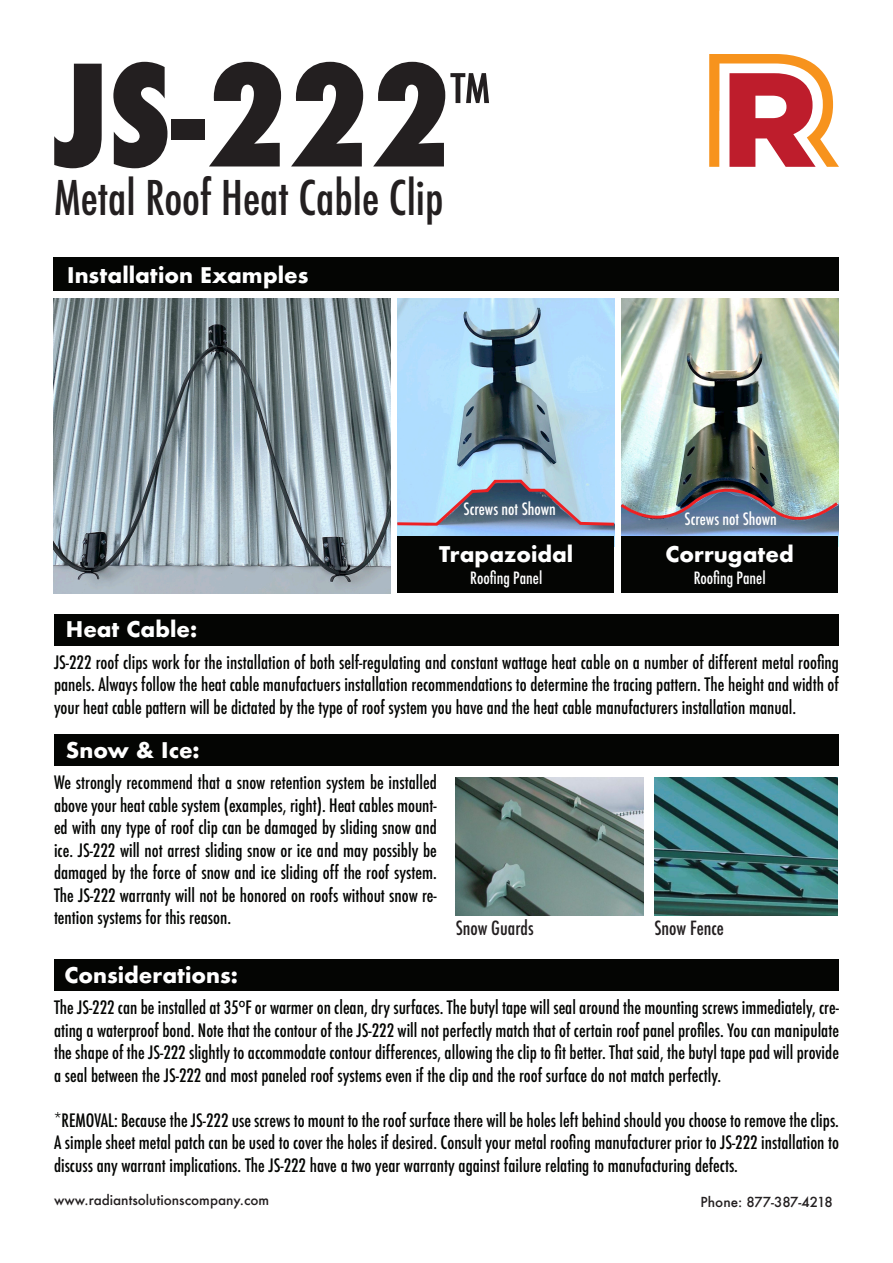
<style>
.page{position:relative;width:893px;height:1263px;background:#fff}
.page>*{position:absolute;margin:0;border:0;box-sizing:border-box;transform-origin:0 0}
.t1{font:800 condensed 136.35px "Futura";color:#231f20}
.t2{font:500 condensed 46.5px "Futura";color:#231f20}
.t3{font:700 21px "Futura";color:#fff}
.t4{font:500 condensed 19.05px "Futura";color:#231f20}
.t5{font:500 condensed 18px/22.5px "Futura";color:#040503;text-align:justify}
.t6{font:500 condensed 16.5px "Futura";color:#fff}
.t7{font:500 13.5px "Futura";color:#231f20}
.s1{font-family:"Arial";font-weight:400;font-stretch:normal}
</style>
<div class="page">
<div style="left:54px;top:959px;width:785px;height:31px;background:#040503"></div>
<div style="left:54px;top:614px;width:785px;height:31px;background:#040503"></div>
<div style="left:54px;top:735px;width:785px;height:31px;background:#040503"></div>
<div style="left:53px;top:258px;width:786px;height:33px;background:#040503"></div>
<img style="left:456px;top:777px;width:188px;height:138px">
<img style="left:654px;top:777px;width:184px;height:138px">
<img style="left:53px;top:299px;width:337px;height:295px">
<svg style="left:709px;top:54px;width:130px;height:113px"></svg>
<img style="left:397px;top:299px;width:217px;height:237px">
<div style="left:397px;top:536px;width:217px;height:57px;background:#040503"></div>
<img style="left:621px;top:299px;width:217px;height:237px">
<img style="left:397px;top:467px;width:442px;height:67px">
<div style="left:621px;top:536px;width:217px;height:57px;background:#040503"></div>
<p class="t1" style="left:54px;top:23px;width:437px">JS-222<sup>™</sup></p>
<p class="t2" style="left:54px;top:168px;width:391px">Metal Roof Heat Cable Clip</p>
<p class="t3" style="left:67px;top:260px;width:243px">Installation Examples</p>
<p class="t3" style="left:66px;top:614px;width:133px">Heat Cable:</p>
<p class="t6" style="left:464px;top:499px;width:94px">Screws not Shown</p>
<p class="t3" style="left:439px;top:539px;width:136px">Trapazoidal</p>
<p class="t6" style="left:470px;top:567px;width:73px">Roofing Panel</p>
<p class="t6" style="left:685px;top:509px;width:94px">Screws not Shown</p>
<p class="t3" style="left:665px;top:539px;width:130px">Corrugated</p>
<p class="t6" style="left:694px;top:567px;width:73px">Roofing Panel</p>
<p class="t5" style="left:54px;top:651px;width:786px">JS-222 roof clips work for the installation of both self-regulating and constant wattage heat cable on a number of different metal roofing panels. Always follow the heat cable manufactuers installation recommendations to determine the tracing pattern. The height and width of your heat cable pattern will be dictated by the type of roof system you have and the heat cable manufacturers installation manual.</p>
<p class="t3" style="left:66px;top:735px;width:135px">Snow &amp; Ice:</p>
<p class="t5" style="left:54px;top:772px;width:384px">We strongly recommend that a snow retention system be installed above your heat cable system (examples, right). Heat cables mount&shy;ed with any type of roof clip can be damaged by sliding snow and ice. JS-222 will not arrest sliding snow or ice and may possibly be damaged by the force of snow and ice sliding off the roof system.<br>The JS-222 warranty will not be honored on roofs without snow re&shy;tention systems for this reason.</p>
<p class="t3" style="left:64px;top:960px;width:175px">Considerations:</p>
<p class="t4" style="left:456px;top:916px;width:80px">Snow Guards</p>
<p class="t4" style="left:654px;top:916px;width:71px">Snow Fence</p>
<p class="t5" style="left:54px;top:996px;width:786px">The JS-222 can be installed at 35<span class="s1">º</span>F or warmer on clean, dry surfaces. The butyl tape will seal around the mounting screws immediately, cre&shy;ating a waterproof bond. Note that the contour of the JS-222 will not perfectly match that of certain roof panel profiles. You can manipulate the shape of the JS-222 slightly to accommodate contour differences, allowing the clip to fit better. That said, the butyl tape pad will provide a seal between the JS-222 and most paneled roof systems even if the clip and the roof surface do not match perfectly.</p>
<p class="t5" style="left:54px;top:1109px;width:786px">*REMOVAL: Because the JS-222 use screws to mount to the roof surface there will be holes left behind should you choose to remove the clips.<br>A simple sheet metal patch can be used to cover the holes if desired. Consult your metal roofing manufacturer prior to JS-222 installation to discuss any warrant implications. The JS-222 have a two year warranty against failure relating to manufacturing defects.</p>
<p class="t7" style="left:54px;top:1191px;width:217px">www.radiantsolutionscompany.com</p>
<p class="t7" style="left:701px;top:1192px;width:134px">Phone: 877-387-4218</p>
</div>
